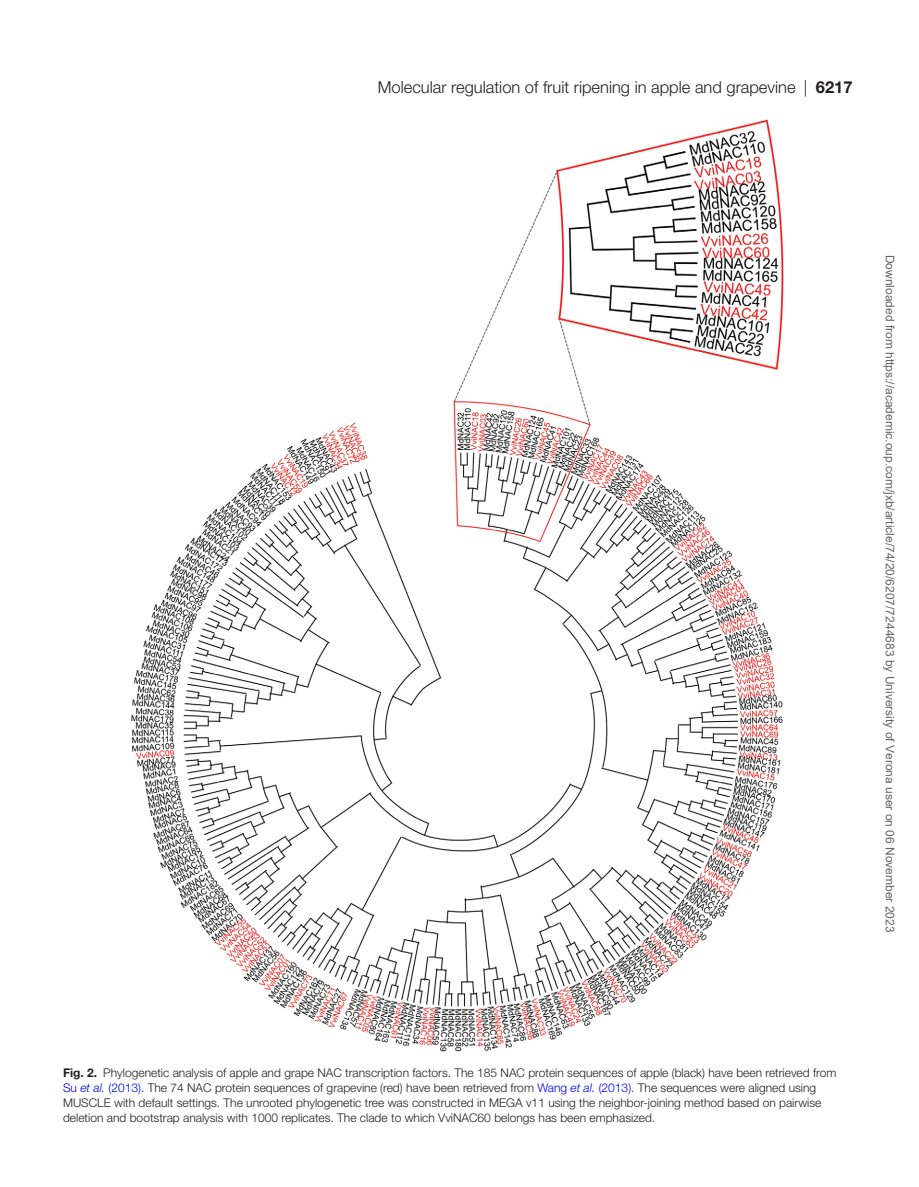
<style>
.page{position:relative;width:919px;height:1187px;background:#fff}
.page>*{position:absolute;margin:0;border:0;box-sizing:border-box;transform-origin:0 0}
.t1{font:300 16.5px "Helvetica Neue LT Std";color:#231f20}
.t2{font:300 12px/15px "Helvetica Neue LT Std";color:#231f20}
.t3{font:12px "Arial";color:#666}
.s1{font-weight:700}
.s2{color:#00f}
.s3{font-style:italic;color:#00f}
</style>
<div class="page">
<img style="left:131px;top:119px;width:653px;height:933px">
<h1 class="t1" style="left:378px;top:77px;width:476px">Molecular regulation of fruit ripening in apple and grapevine | <span class="s1">6217</span></h1>
<p class="t3" style="left:894px;top:254px;width:679px;rotate:90deg">Downloaded from https://academic.oup.com/jxb/article/74/20/6207/7244683 by University of Verona user on 06 November 2023</p>
<p class="t2" style="left:63px;top:1065px;width:774px"><span class="s1">Fig. 2.</span> Phylogenetic analysis of apple and grape NAC transcription factors. The 185 NAC protein sequences of apple (black) have been retrieved from <span class="s2">Su</span> <span class="s3">et al.</span> <span class="s2">(2013)</span>. The 74 NAC protein sequences of grapevine (red) have been retrieved from <span class="s2">Wang</span> <span class="s3">et al.</span> <span class="s2">(2013)</span>. The sequences were aligned using MUSCLE with default settings. The unrooted phylogenetic tree was constructed in MEGA v11 using the neighbor-joining method based on pairwise deletion and bootstrap analysis with 1000 replicates. The clade to which VviNAC60 belongs has been emphasized.</p>
</div>
